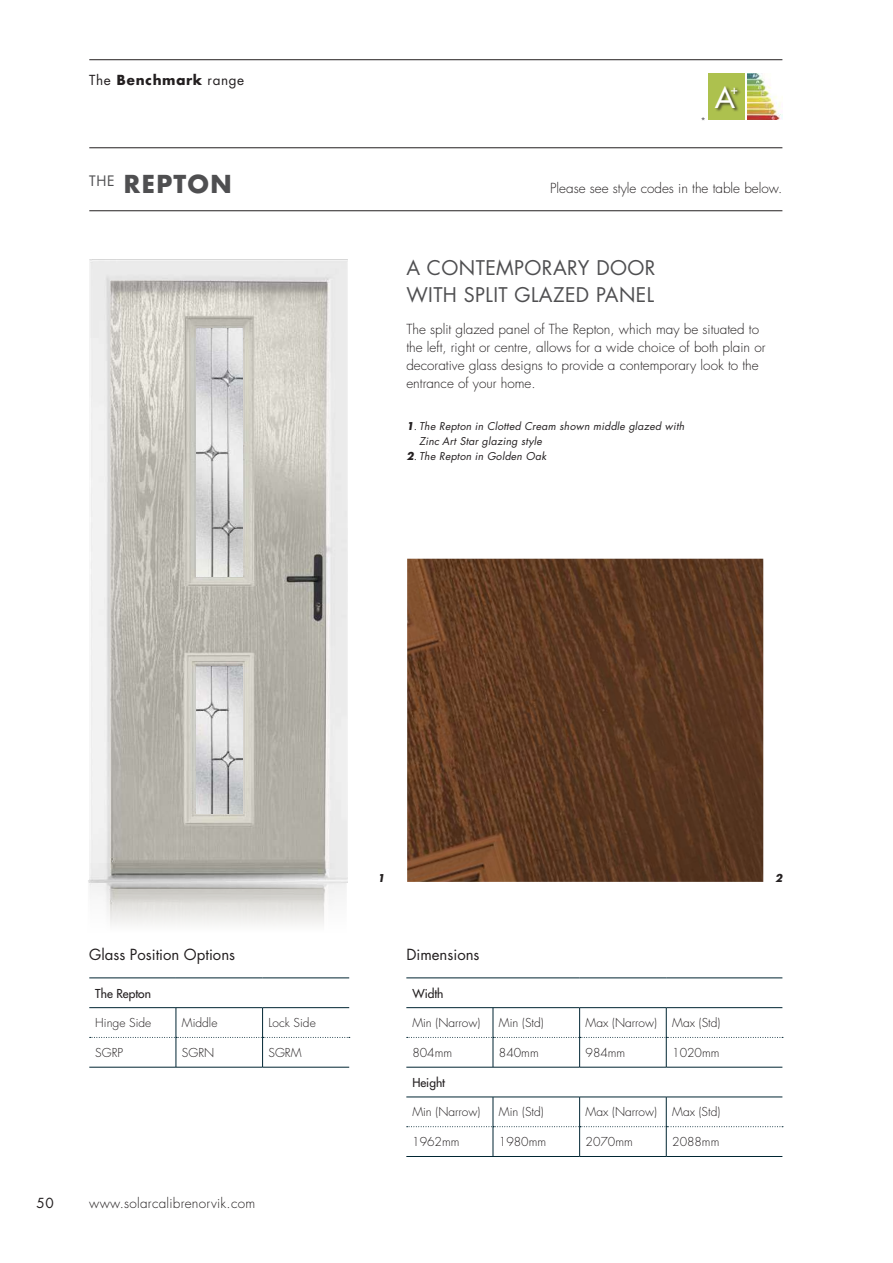
<style>
.page{position:relative;width:893px;height:1263px;background:#fff}
.page>*{position:absolute;margin:0;border:0;box-sizing:border-box;transform-origin:0 0}
.t1{font:28.05px "Futura";color:#fff}
.t2{font:700 24px "Futura";letter-spacing:.04em;color:#4f4f51}
.t3{font:19.65px/27.2px "Futura";letter-spacing:.02em;color:#4f4f51}
.t4{font:14.85px "Futura";color:#231f20}
.t5{font:300 13.5px/18px "Futura";color:#231f20}
.t6{font:300 13.5px "Futura";letter-spacing:.02em;color:#231f20}
.t7{font:700 13.5px "Futura";letter-spacing:.04em;color:#231f20}
.t8{font:13.5px "Futura";color:#231f20}
.t9{font:12.3px "Futura";color:#fff}
.t10{font:300 12px "Futura";color:#231f20}
.t11{font:12px "Futura";color:#231f20}
.t12{font:italic 10.5px/15px "Futura";letter-spacing:.02em;color:#231f20}
.t13{font:italic 700 10.5px "Futura";color:#231f20}
.t14{font:300 9px "Futura";color:#231f20}
.s1{font-weight:400}
.s2{font-weight:700}
</style>
<div class="page">
<hr style="left:89px;top:210px;width:693px;height:1px;background:#231f20">
<hr style="left:89px;top:59px;width:693px;height:1px;background:#231f20">
<img style="left:88px;top:880px;width:258px;height:45px">
<img style="left:407px;top:559px;width:356px;height:323px">
<svg style="left:406px;top:1008px;width:376px;height:120px"></svg>
<svg style="left:407px;top:1008px;width:376px;height:59px"></svg>
<svg style="left:407px;top:1097px;width:376px;height:59px"></svg>
<hr style="left:406px;top:1156px;width:87px;height:1px;background:#002532">
<hr style="left:493px;top:1156px;width:87px;height:1px;background:#002532">
<hr style="left:580px;top:1156px;width:86px;height:1px;background:#002532">
<hr style="left:666px;top:1156px;width:116px;height:1px;background:#002532">
<hr style="left:406px;top:978px;width:87px;height:1px;background:#002532">
<hr style="left:493px;top:978px;width:87px;height:1px;background:#002532">
<hr style="left:580px;top:978px;width:86px;height:1px;background:#002532">
<hr style="left:666px;top:978px;width:116px;height:1px;background:#002532">
<hr style="left:406px;top:1007px;width:87px;height:1px;background:#002532">
<hr style="left:493px;top:1007px;width:87px;height:1px;background:#002532">
<hr style="left:580px;top:1007px;width:86px;height:1px;background:#002532">
<hr style="left:666px;top:1007px;width:116px;height:1px;background:#002532">
<hr style="left:406px;top:1067px;width:87px;height:1px;background:#002532">
<hr style="left:493px;top:1067px;width:87px;height:1px;background:#002532">
<hr style="left:580px;top:1067px;width:86px;height:1px;background:#002532">
<hr style="left:666px;top:1067px;width:116px;height:1px;background:#002532">
<hr style="left:406px;top:1097px;width:87px;height:1px;background:#002532">
<hr style="left:493px;top:1097px;width:87px;height:1px;background:#002532">
<hr style="left:580px;top:1097px;width:86px;height:1px;background:#002532">
<hr style="left:666px;top:1097px;width:116px;height:1px;background:#002532">
<svg style="left:89px;top:978px;width:261px;height:89px"></svg>
<hr style="left:89px;top:978px;width:87px;height:1px;background:#002532">
<hr style="left:176px;top:978px;width:87px;height:1px;background:#002532">
<hr style="left:263px;top:978px;width:86px;height:1px;background:#002532">
<hr style="left:89px;top:1007px;width:87px;height:1px;background:#002532">
<hr style="left:176px;top:1007px;width:87px;height:1px;background:#002532">
<hr style="left:263px;top:1007px;width:86px;height:1px;background:#002532">
<hr style="left:89px;top:1067px;width:87px;height:1px;background:#002532">
<hr style="left:176px;top:1067px;width:87px;height:1px;background:#002532">
<hr style="left:263px;top:1067px;width:86px;height:1px;background:#002532">
<img style="left:89px;top:259px;width:258px;height:623px">
<div style="left:708px;top:73px;width:37px;height:47px;background:#adc14e"></div>
<div style="left:715px;top:86px;width:27px;height:26px;background:#231f20;opacity:.75"></div>
<img style="left:748px;top:73px;width:34px;height:47px">
<hr style="left:89px;top:148px;width:693px;height:1px;background:#231f20">
<img style="left:196px;top:328px;width:47px;height:248px">
<img style="left:196px;top:666px;width:47px;height:147px">
<p class="t7" style="left:89px;top:70px;width:156px"><span class="s1">The</span> Benchmark <span class="s1">range</span></p>
<h2 class="t2" style="left:89px;top:166px;width:144px"><sup>THE</sup> REPTON</h2>
<p class="t14" style="left:701px;top:114px;width:7px">*</p>
<h1 class="t1" style="left:715px;top:79px;width:21px">A</h1>
<p class="t9" style="left:731px;top:81px;width:9px">+</p>
<p class="t5" style="left:550px;top:179px;width:234px">Please see style codes in the table below.</p>
<h3 class="t3" style="left:406px;top:254px;width:251px">A CONTEMPORARY DOOR<br>WITH SPLIT GLAZED PANEL</h3>
<p class="t5" style="left:406px;top:320px;width:361px">The split glazed panel of The Repton, which may be situated to the left, right or centre, allows for a wide choice of both plain or decorative glass designs to provide a contemporary look to the entrance of your home.</p>
<p class="t12" style="left:419px;top:418px;width:267px;text-indent:-13px"><span class="s2">1</span>. The Repton in Clotted Cream shown middle glazed with<br>Zinc Art Star glazing style</p>
<p class="t12" style="left:406px;top:448px;width:141px"><span class="s2">2</span>. The Repton in Golden Oak</p>
<p class="t4" style="left:89px;top:944px;width:147px">Glass Position Options</p>
<p class="t11" style="left:95px;top:985px;width:57px">The Repton</p>
<p class="t10" style="left:95px;top:1015px;width:58px">Hinge Side</p>
<p class="t10" style="left:182px;top:1015px;width:37px">Middle</p>
<p class="t10" style="left:269px;top:1015px;width:49px">Lock Side</p>
<p class="t10" style="left:95px;top:1045px;width:29px">SGRP</p>
<p class="t10" style="left:182px;top:1045px;width:34px">SGRN</p>
<p class="t10" style="left:269px;top:1045px;width:35px">SGRM</p>
<p class="t8" style="left:37px;top:1194px;width:19px">50</p>
<p class="t6" style="left:89px;top:1194px;width:167px">www.solarcalibrenorvik.com</p>
<p class="t13" style="left:377px;top:871px;width:9px">1</p>
<p class="t4" style="left:406px;top:944px;width:75px">Dimensions</p>
<p class="t11" style="left:412px;top:985px;width:33px">Width</p>
<p class="t10" style="left:412px;top:1015px;width:70px">Min (Narrow)</p>
<p class="t10" style="left:499px;top:1015px;width:46px">Min (Std)</p>
<p class="t10" style="left:586px;top:1015px;width:73px">Max (Narrow)</p>
<p class="t10" style="left:672px;top:1015px;width:50px">Max (Std)</p>
<p class="t10" style="left:412px;top:1045px;width:41px">804mm</p>
<p class="t10" style="left:499px;top:1045px;width:41px">840mm</p>
<p class="t10" style="left:586px;top:1045px;width:41px">984mm</p>
<p class="t10" style="left:672px;top:1045px;width:49px">1020mm</p>
<p class="t11" style="left:412px;top:1074px;width:34px">Height</p>
<p class="t10" style="left:412px;top:1104px;width:70px">Min (Narrow)</p>
<p class="t10" style="left:499px;top:1104px;width:46px">Min (Std)</p>
<p class="t10" style="left:586px;top:1104px;width:73px">Max (Narrow)</p>
<p class="t10" style="left:672px;top:1104px;width:50px">Max (Std)</p>
<p class="t10" style="left:412px;top:1134px;width:49px">1962mm</p>
<p class="t10" style="left:499px;top:1134px;width:49px">1980mm</p>
<p class="t10" style="left:586px;top:1134px;width:49px">2070mm</p>
<p class="t10" style="left:672px;top:1134px;width:49px">2088mm</p>
<p class="t13" style="left:775px;top:871px;width:9px">2</p>
</div>
